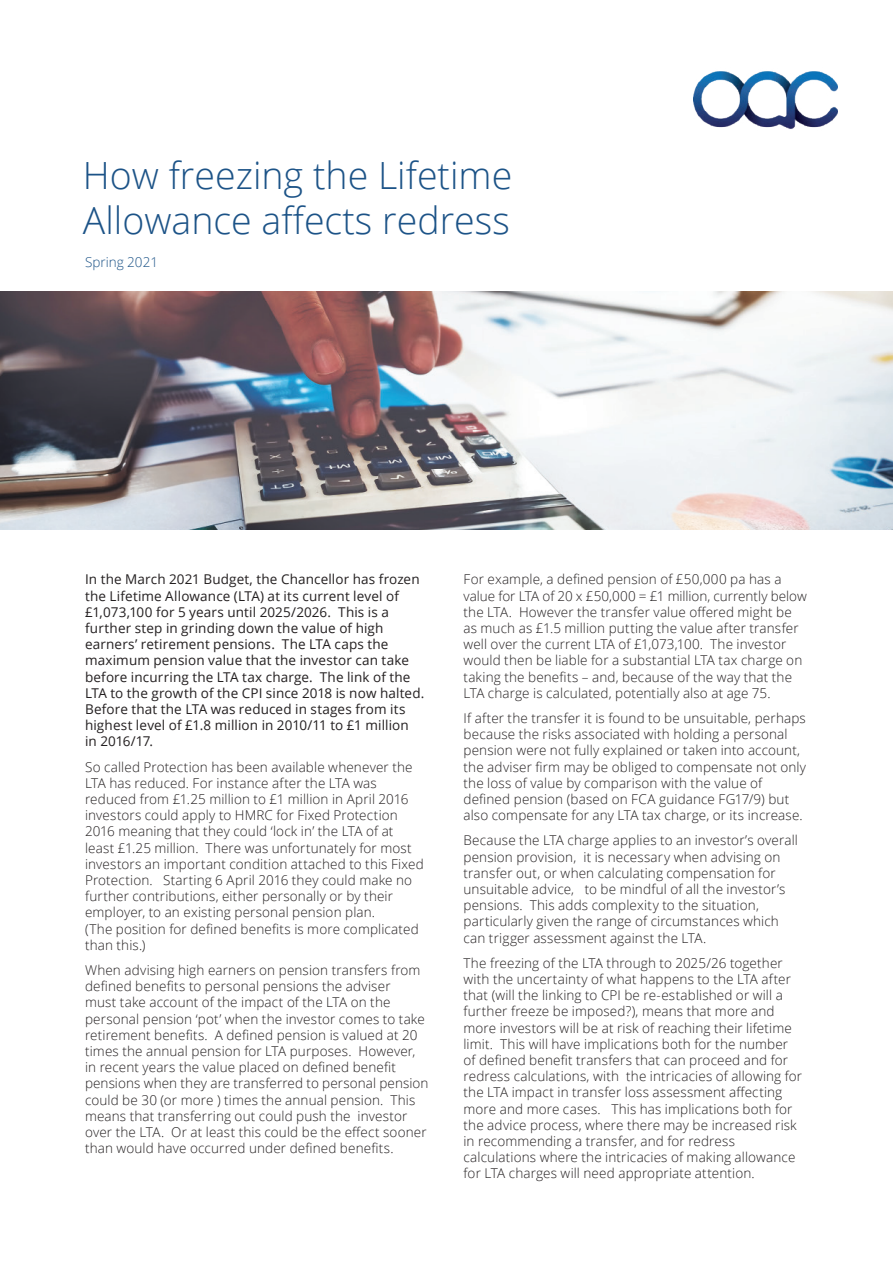
<style>
.page{position:relative;width:893px;height:1263px;background:#fff}
.page>*{position:absolute;margin:0;border:0;box-sizing:border-box;transform-origin:0 0}
.t1{font:300 37.5px/45px "Open Sans";color:#1c5387}
.t2{font:300 13.5px/16.2px "Open Sans";letter-spacing:.01em;color:#231f20}
.t3{font:13.5px/16.2px "Open Sans";letter-spacing:.01em;color:#231f20}
.t4{font:300 13.5px "Open Sans";color:#1c5387}
</style>
<div class="page">
<img style="left:693px;top:71px;width:145px;height:58px">
<img style="left:0;top:291px;width:893px;height:238px">
<h1 class="t1" style="left:83px;top:152px;width:431px">How freezing the Lifetime<br>Allowance affects redress</h1>
<p class="t4" style="left:85px;top:253px;width:75px">Spring 2021</p>
<p class="t3" style="left:85px;top:571px;width:341px">In the March 2021 Budget, the Chancellor has frozen the Lifetime Allowance (LTA) at its current level of £1,073,100 for 5 years until 2025/2026. This is a further step in grinding down the value of high earners’ retirement pensions. The LTA caps the maximum pension value that the investor can take before incurring the LTA tax charge. The link of the LTA to the growth of the CPI since 2018 is now halted.<br>Before that the LTA was reduced in stages from its highest level of £1.8 million in 2010/11 to £1 million<br>in 2016/17.</p>
<p class="t2" style="left:85px;top:758px;width:340px">So called Protection has been available whenever the LTA has reduced. For instance after the LTA was reduced from £1.25 million to £1 million in April 2016 investors could apply to HMRC for Fixed Protection 2016 meaning that they could ‘lock in’ the LTA of at least £1.25 million. There was unfortunately for most investors an important condition attached to this Fixed Protection. Starting 6 April 2016 they could make no further contributions, either personally or by their employer, to an existing personal pension plan.<br>(The position for defined benefits is more complicated than this.)</p>
<p class="t2" style="left:85px;top:962px;width:345px">When advising high earners on pension transfers from defined benefits to personal pensions the adviser<br>must take account of the impact of the LTA on the personal pension ‘pot’ when the investor comes to take retirement benefits. A defined pension is valued at 20 times the annual pension for LTA purposes. However, in recent years the value placed on defined benefit pensions when they are transferred to personal pension could be 30 (or more ) times the annual pension. This means that transferring out could push the investor over the LTA. Or at least this could be the effect sooner than would have occurred under defined benefits.</p>
<p class="t2" style="left:463px;top:571px;width:345px">For example, a defined pension of £50,000 pa has a value for LTA of 20 x £50,000 = £1 million, currently below the LTA. However the transfer value offered might be as much as £1.5 million putting the value after transfer well over the current LTA of £1,073,100. The investor would then be liable for a substantial LTA tax charge on taking the benefits – and, because of the way that the LTA charge is calculated, potentially also at age 75.</p>
<p class="t2" style="left:463px;top:710px;width:344px">If after the transfer it is found to be unsuitable, perhaps because the risks associated with holding a personal pension were not fully explained or taken into account, the adviser firm may be obliged to compensate not only the loss of value by comparison with the value of defined pension (based on FCA guidance FG17/9) but also compensate for any LTA tax charge, or its increase.</p>
<p class="t2" style="left:463px;top:832px;width:336px">Because the LTA charge applies to an investor’s overall pension provision, it is necessary when advising on transfer out, or when calculating compensation for unsuitable advice, to be mindful of all the investor’s pensions. This adds complexity to the situation, particularly given the range of circumstances which can trigger assessment against the LTA.</p>
<p class="t2" style="left:463px;top:954px;width:340px">The freezing of the LTA through to 2025/26 together with the uncertainty of what happens to the LTA after that (will the linking to CPI be re-established or will a further freeze be imposed?), means that more and more investors will be at risk of reaching their lifetime limit. This will have implications both for the number of defined benefit transfers that can proceed and for redress calculations, with the intricacies of allowing for the LTA impact in transfer loss assessment affecting more and more cases. This has implications both for the advice process, where there may be increased risk in recommending a transfer, and for redress calculations where the intricacies of making allowance for LTA charges will need appropriate attention.</p>
</div>
